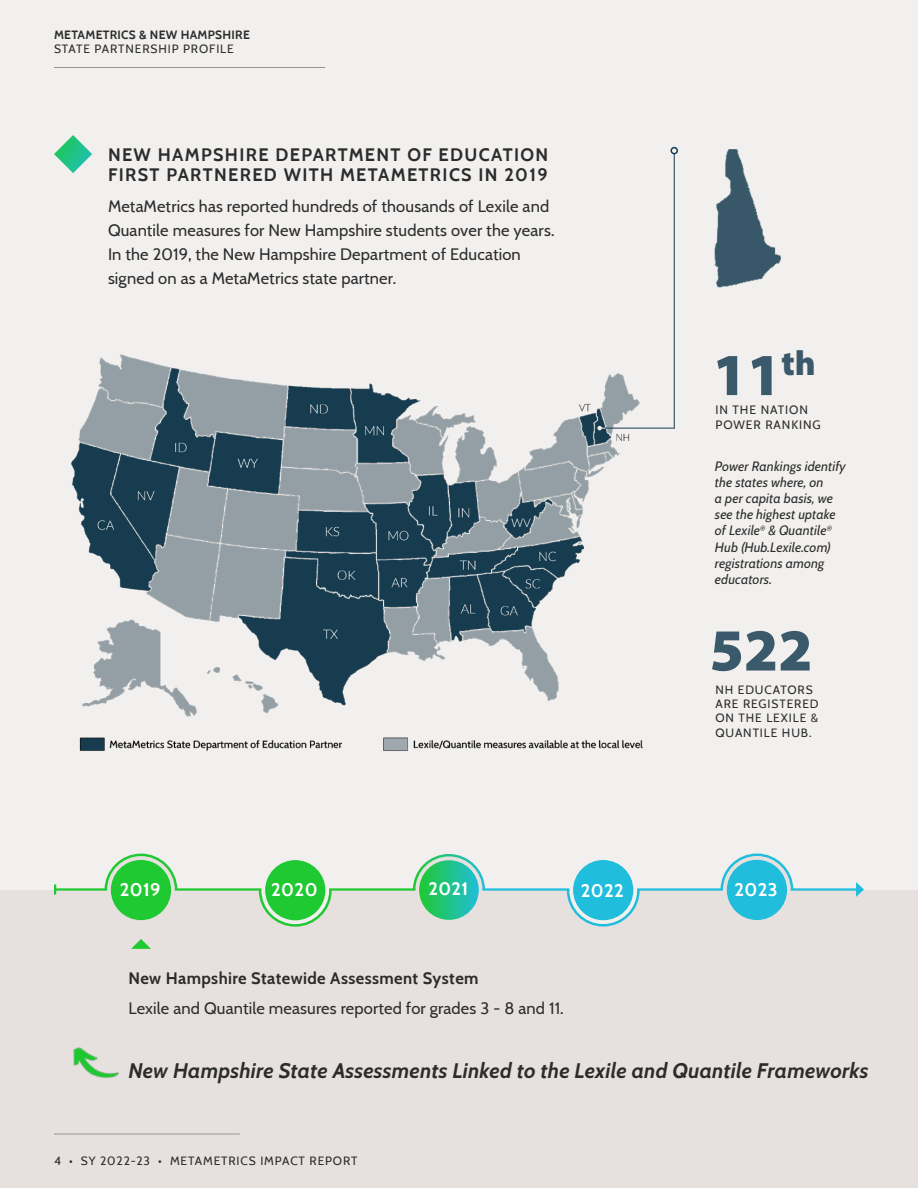
<style>
.page{position:relative;width:918px;height:1188px;background:#f2f0ee}
.page>*{position:absolute;margin:0;border:0;box-sizing:border-box;transform-origin:0 0}
.t1{font:900 60px "Myriad Pro";color:#3a596a}
.H5_14_pt{font:italic 700 21px "Cabin";letter-spacing:.01em;color:#2c2c2c}
.P_11pt_white{font:700 18.3px "Cabin";letter-spacing:.025em;color:#fff}
.H4_12pt_Black_Caps{font:700 18px/19.5px "Cabin";letter-spacing:.075em;color:#2c2c2c}
.P_11pt_white-2{font:700 18px "Cabin";color:#fff}
.P_11pt_black{font:16.5px/24px "Cabin";letter-spacing:.01em;color:#2c2c2c}
.P_11pt_black-2{font:700 16.5px "Cabin";letter-spacing:.025em;color:#2c2c2c}
.Footnote{font:italic 13.5px/16.2px "Cabin";letter-spacing:.01em;color:#2c2c2c}
.Left_Header_Footer{font:12.15px "Cabin";letter-spacing:.075em;color:#2c2c2c}
.Left_Header_Footer-2{font:12px/14.4px "Cabin";letter-spacing:.075em;color:#2c2c2c}
.Left_Header_Footer-3{font:700 12px "Cabin";letter-spacing:.025em;color:#2c2c2c}
</style>
<div class="page">
<hr style="left:54px;top:67px;width:271px;height:1px;background:#959595">
<svg style="left:722px;top:855px;width:70px;height:70px"></svg>
<div style="left:721px;top:853px;width:72px;height:73px;border:2px solid #20bddc;border-radius:50%"></div>
<svg style="left:414px;top:855px;width:70px;height:70px"></svg>
<div style="left:413px;top:854px;width:72px;height:72px;border:2px solid #fff;border-radius:50%"></div>
<svg style="left:106px;top:855px;width:70px;height:70px"></svg>
<div style="left:105px;top:854px;width:72px;height:72px;border:2px solid #1fc931;border-radius:50%"></div>
<div style="left:0;top:891px;width:918px;height:297px;background:#e6e1de"></div>
<img style="left:71px;top:354px;width:587px;height:397px">
<hr style="left:917px;top:0;width:1px;height:594px;background:#e8eced">
<hr style="left:601px;top:428px;width:74px;height:1px;background:#173c50">
<hr style="left:674px;top:154px;width:1px;height:274px;background:#173c50">
<div style="left:670px;top:147px;width:8px;height:7px;border:2px solid #173c50;border-radius:50%"></div>
<hr style="left:55px;top:888px;width:52px;height:3px;background:#1fc931">
<svg style="left:54px;top:884px;width:2px;height:11px"></svg>
<svg style="left:131px;top:939px;width:20px;height:10px"></svg>
<svg style="left:54px;top:135px;width:38px;height:38px"></svg>
<hr style="left:54px;top:1134px;width:186px;height:1px;background:#959595">
<svg style="left:597px;top:426px;width:8px;height:4px"></svg>
<div style="left:111px;top:860px;width:60px;height:60px;background:#1fc931;border-radius:50%"></div>
<svg style="left:260px;top:855px;width:70px;height:70px"></svg>
<div style="left:259px;top:854px;width:73px;height:73px;border:2px solid #1fc931;border-radius:50%"></div>
<div style="left:258px;top:852px;width:74px;height:37px;background:#f2f0ee"></div>
<div style="left:265px;top:860px;width:60px;height:60px;background:#1fc931;border-radius:50%"></div>
<svg style="left:419px;top:860px;width:60px;height:60px;background:#23c386"></svg>
<svg style="left:568px;top:855px;width:70px;height:70px"></svg>
<div style="left:567px;top:854px;width:73px;height:73px;border:2px solid #20bddc;border-radius:50%"></div>
<div style="left:566px;top:852px;width:74px;height:37px;background:#f2f0ee"></div>
<div style="left:573px;top:860px;width:60px;height:60px;background:#20bddc;border-radius:50%"></div>
<div style="left:727px;top:860px;width:60px;height:60px;background:#20bddc;border-radius:50%"></div>
<img style="left:72px;top:1047px;width:47px;height:31px">
<img style="left:714px;top:149px;width:67px;height:139px">
<hr style="left:175px;top:888px;width:86px;height:3px;background:#1fc931">
<hr style="left:329px;top:888px;width:86px;height:3px;background:#1fc931">
<hr style="left:482px;top:888px;width:87px;height:3px;background:#20bddc">
<hr style="left:637px;top:888px;width:86px;height:3px;background:#20bddc">
<hr style="left:791px;top:888px;width:67px;height:3px;background:#20bddc">
<svg style="left:856px;top:882px;width:8px;height:15px"></svg>
<p class="Left_Header_Footer-3" style="left:54px;top:25px;width:197px">METAMETRICS &amp; NEW HAMPSHIRE</p>
<p class="Left_Header_Footer-2" style="left:54px;top:41px;width:181px">STATE PARTNERSHIP PROFILE</p>
<h3 class="H4_12pt_Black_Caps" style="left:108px;top:144px;width:442px">NEW HAMPSHIRE DEPARTMENT OF EDUCATION<br>FIRST PARTNERED WITH METAMETRICS IN 2019</h3>
<p class="P_11pt_black" style="left:108px;top:193px;width:448px">MetaMetrics has reported hundreds of thousands of Lexile and Quantile measures for New Hampshire students over the years.<br>In the 2019, the New Hampshire Department of Education signed on as a MetaMetrics state partner.</p>
<h1 class="t1" style="left:713px;top:335px;width:105px">11<sup>th</sup></h1>
<p class="Left_Header_Footer" style="left:716px;top:400px;width:94px">IN THE NATION</p>
<p class="Left_Header_Footer" style="left:716px;top:415px;width:107px">POWER RANKING</p>
<p class="Footnote" style="left:715px;top:456px;width:132px">Power Rankings identify the states where, on<br>a per capita basis, we see the highest uptake of Lexile<sup>®</sup> &amp; Quantile<sup>®<br></sup>Hub (Hub.Lexile.com) registrations among educators.</p>
<h1 class="t1" style="left:710px;top:610px;width:105px">522</h1>
<p class="Left_Header_Footer-2" style="left:716px;top:681px;width:105px">NH EDUCATORS<br>ARE REGISTERED<br>ON THE LEXILE &amp;<br>QUANTILE HUB.</p>
<p class="P_11pt_white" style="left:120px;top:876px;width:42px">2019</p>
<p class="P_11pt_white" style="left:271px;top:875px;width:48px">2020</p>
<p class="P_11pt_white-2" style="left:428px;top:874px;width:41px">2021</p>
<p class="P_11pt_white" style="left:581px;top:876px;width:45px">2022</p>
<p class="P_11pt_white" style="left:734px;top:875px;width:45px">2023</p>
<p class="P_11pt_black-2" style="left:129px;top:965px;width:352px">New Hampshire Statewide Assessment System</p>
<p class="P_11pt_black" style="left:129px;top:995px;width:437px">Lexile and Quantile measures reported for grades 3 - 8 and 11.</p>
<h5 class="H5_14_pt" style="left:129px;top:1054px;width:742px">New Hampshire State Assessments Linked to the Lexile and Quantile Frameworks</h5>
<p class="Left_Header_Footer-2" style="left:54px;top:1153px;width:305px">4 • SY 2022-23 • METAMETRICS IMPACT REPORT</p>
</div>
